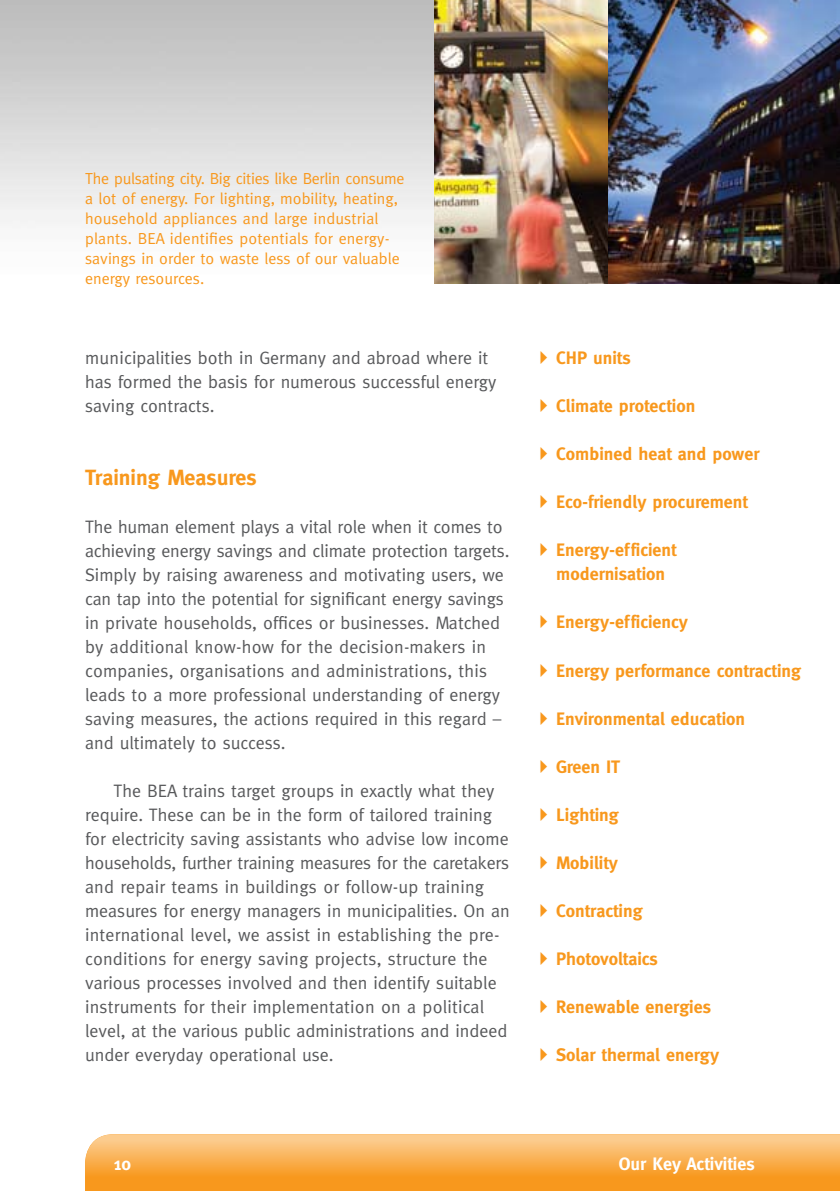
<style>
.page{position:relative;width:840px;height:1191px;background:#fff}
.page>*{position:absolute;margin:0;border:0;box-sizing:border-box;transform-origin:0 0}
.t1{font:700 22px "Meta";color:#f8981d}
.t2{font:18px/24px "Meta";color:#58595b}
.t3{font:700 18px/24px "Meta";color:#f8981d}
.t4{font:700 18px "Meta";color:#fff}
.t5{font:16px/20px "Meta";color:#f8981d}
</style>
<div class="page">
<img style="left:434px;top:0;width:405px;height:283px">
<svg style="left:85px;top:1134px;width:754px;height:57px;background:#f9ae4e"></svg>
<p class="t5" style="left:85px;top:168px;width:321px">The pulsating city. Big cities like Berlin consume a lot of energy. For lighting, mobility, heating, household appliances and large industrial plants. BEA identifies potentials for energy&shy;savings in order to waste less of our valuable energy resources.</p>
<p class="t2" style="left:85px;top:346px;width:412px">municipalities both in Germany and abroad where it has formed the basis for numerous successful energy saving contracts.</p>
<p class="t1" style="left:85px;top:464px;width:173px">Training Measures</p>
<p class="t2" style="left:85px;top:514px;width:425px">The human element plays a vital role when it comes to achieving energy savings and climate protection targets.<br>Simply by raising awareness and motivating users, we can tap into the potential for significant energy savings in private households, offices or businesses. Matched by additional know-how for the decision-makers in companies, organisations and administrations, this leads to a more professional understanding of energy saving measures, the actions required in this regard – and ultimately to success.</p>
<p class="t2" style="left:85px;top:778px;width:426px;text-indent:28px">The BEA trains target groups in exactly what they require. These can be in the form of tailored training for electricity saving assistants who advise low income households, further training measures for the caretakers and repair teams in buildings or follow-up training measures for energy managers in municipalities. On an international level, we assist in establishing the pre&shy;conditions for energy saving projects, structure the various processes involved and then identify suitable instruments for their implementation on a political level, at the various public administrations and indeed under everyday operational use.</p>
<p class="t4" style="left:113px;top:1153px;width:19px">10</p>
<p class="t3" style="left:556px;top:346px;width:76px">CHP units</p>
<p class="t3" style="left:556px;top:394px;width:140px">Climate protection</p>
<p class="t3" style="left:556px;top:442px;width:205px">Combined heat and power</p>
<p class="t3" style="left:556px;top:490px;width:193px">Eco-friendly procurement</p>
<p class="t3" style="left:556px;top:538px;width:122px">Energy-efficient modernisation</p>
<p class="t3" style="left:556px;top:610px;width:133px">Energy-efficiency</p>
<p class="t3" style="left:556px;top:658px;width:246px">Energy performance contracting</p>
<p class="t3" style="left:556px;top:706px;width:190px">Environmental education</p>
<p class="t3" style="left:556px;top:754px;width:65px">Green IT</p>
<p class="t3" style="left:556px;top:802px;width:64px">Lighting</p>
<p class="t3" style="left:556px;top:850px;width:63px">Mobility</p>
<p class="t3" style="left:556px;top:898px;width:88px">Contracting</p>
<p class="t3" style="left:556px;top:946px;width:103px">Photovoltaics</p>
<p class="t3" style="left:556px;top:994px;width:156px">Renewable energies</p>
<p class="t3" style="left:556px;top:1042px;width:164px">Solar thermal energy</p>
<p class="t4" style="left:618px;top:1152px;width:137px">Our Key Activities</p>
</div>
